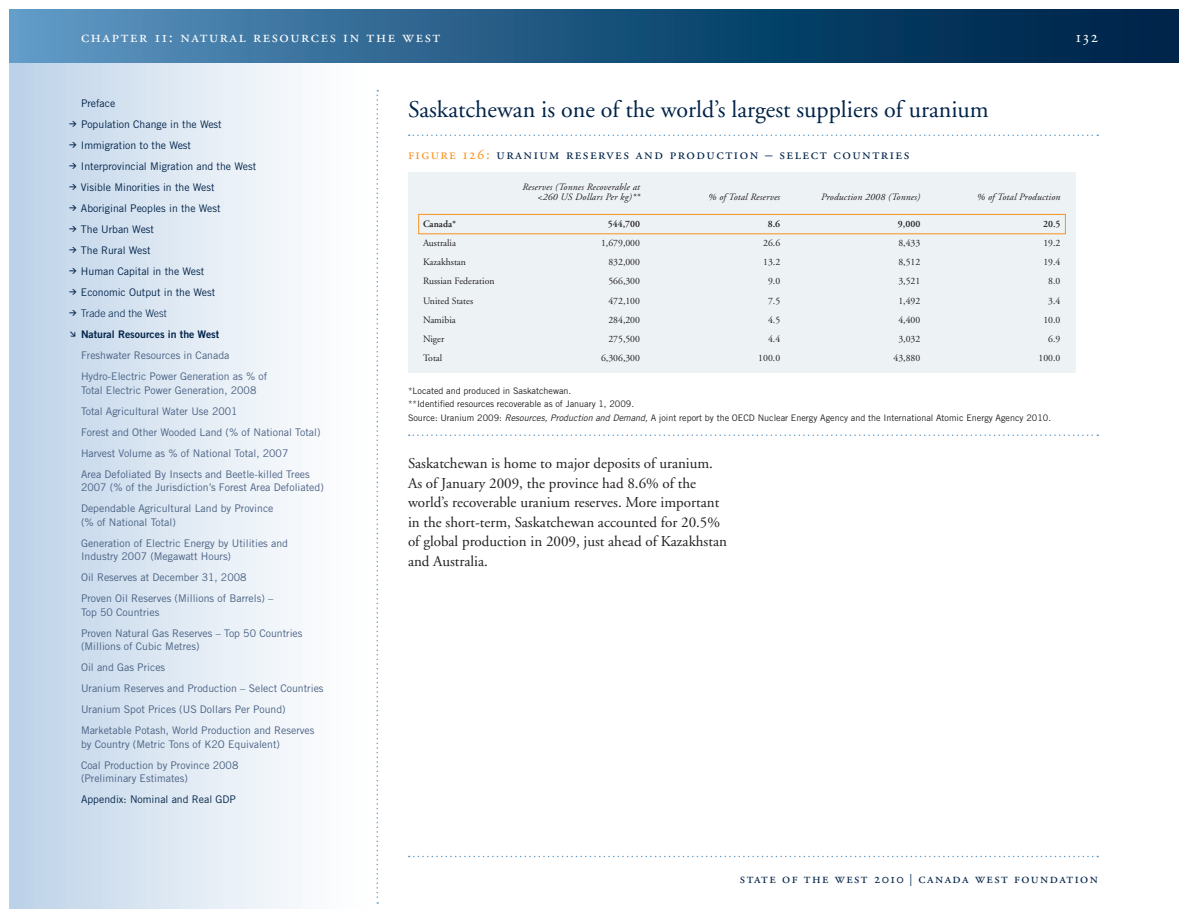
<style>
.page{position:relative;width:1188px;height:918px;background:#fff}
.page>*{position:absolute;margin:0;border:0;box-sizing:border-box;transform-origin:0 0}
._2_header_2_16pt_rul{font:24px "Adobe Garamond";color:#002349}
.t1{font:16.5px "Adobe Garamond Regular SC";letter-spacing:.1em;color:#fff}
._0_body_copy{font:15px/19.5px "Adobe Garamond";color:#231f20}
._3_figure_header_cap{font:15px "Adobe Garamond Regular SC";letter-spacing:.1em;color:#002349}
.t2{font:14.25px "Adobe Garamond Regular SC";letter-spacing:.1em;color:#002349}
.t3{font:10.5px/21px "Trade Gothic";color:#486082}
.t4{font:10.5px/21px "Trade Gothic";color:#002349}
.t5{font:10.5px "Trade Gothic Bold Two";color:#002349}
.Chart_Tables{font:9.75px "Adobe Garamond";color:#231f20}
.Chart_Tables-2{font:italic 9.75px/10.5px "Adobe Garamond";letter-spacing:.02em;color:#231f20;text-align:right}
.Chart_Provinces_2{font:9.75px "Adobe Garamond";color:#231f20}
.Chart_Tables-3{font:600 9.75px "Adobe Garamond";color:#231f20}
.Chart_Provinces_2-2{font:600 9.75px "Adobe Garamond";color:#231f20}
._5_source_note_rule{font:9px/13.5px "Trade Gothic";color:#231f20}
.t6{font:700 7.5px "DIN";color:#002349}
.s1{font-weight:300}
.s2{color:#f79321}
.s3{font-style:italic}
.s4{font-size:12px}
</style>
<div class="page">
<svg style="left:409px;top:856px;width:689px;height:1px"></svg>
<div style="left:9px;top:63px;width:369px;height:846px;background:linear-gradient(to right,#bed3e8,#fff)"></div>
<svg style="left:9px;top:9px;width:1170px;height:54px;background:#225780"></svg>
<svg style="left:376px;top:90px;width:2px;height:814px"></svg>
<svg style="left:409px;top:434px;width:689px;height:2px"></svg>
<svg style="left:409px;top:135px;width:689px;height:1px"></svg>
<div style="left:408px;top:172px;width:668px;height:202px;background:#edf3f5"></div>
<div style="left:418px;top:214px;width:648px;height:20px;border:1px solid #f79321"></div>
<h2 class="t1" style="left:81px;top:28px;width:361px">chapter 11: natural resources in the west</h2>
<h2 class="t1" style="left:1076px;top:28px;width:24px">132</h2>
<p class="t4" style="left:69px;top:93px;width:189px;text-indent:12px">Preface<br><sup>&gt;</sup> Population Change in the West<br><sup>&gt;</sup> Immigration to the West<br><sup>&gt;</sup> Interprovincial Migration and the West <sup>&gt;</sup> Visible Minorities in the West<br><sup>&gt;</sup> Aboriginal Peoples in the West<br><sup>&gt;</sup> The Urban West<br><sup>&gt;</sup> The Rural West<br><sup>&gt;</sup> Human Capital in the West<br><sup>&gt;</sup> Economic Output in the West<br><sup>&gt;</sup> <span class="s1">Trade and the West</span></p>
<p class="t5" style="left:81px;top:328px;width:140px">Natural Resources in the West</p>
<p class="t3" style="left:81px;top:345px;width:188px">Freshwater Resources in Canada<br>Hydro-Electric Power Generation as % of</p>
<p class="t3" style="left:81px;top:379px;width:241px">Total Electric Power Generation, 2008<br>Total Agricultural Water Use 2001<br>Forest and Other Wooded Land (% of National Total)<br>Harvest Volume as % of National Total, 2007<br>Area Defoliated By Insects and Beetle-killed Trees</p>
<p class="t3" style="left:81px;top:477px;width:244px">2007 (% of the Jurisdiction’s Forest Area Defoliated)<br>Dependable Agricultural Land by Province</p>
<p class="t3" style="left:81px;top:511px;width:209px">(% of National Total)<br>Generation of Electric Energy by Utilities and</p>
<p class="t3" style="left:81px;top:546px;width:194px">Industry 2007 (Megawatt Hours)<br>Oil Reserves at December 31, 2008<br>Proven Oil Reserves (Millions of Barrels) –</p>
<p class="t3" style="left:81px;top:601px;width:223px">Top 50 Countries<br>Proven Natural Gas Reserves – Top 50 Countries</p>
<p class="t3" style="left:81px;top:636px;width:244px">(Millions of Cubic Metres)<br>Oil and Gas Prices<br>Uranium Reserves and Production – Select Countries Uranium Spot Prices (US Dollars Per Pound)<br>Marketable Potash, World Production and Reserves</p>
<p class="t3" style="left:81px;top:733px;width:201px">by Country (Metric Tons of K2O Equivalent)<br>Coal Production by Province 2008</p>
<p class="t3" style="left:81px;top:768px;width:109px">(Preliminary Estimates)</p>
<p class="t4" style="left:81px;top:789px;width:156px">Appendix: Nominal and Real GDP</p>
<p class="t6" style="left:77px;top:130px;width:9px;rotate:-180deg">≤</p>
<p class="t6" style="left:77px;top:340px;width:9px;rotate:-180deg">≤</p>
<p class="_2_header_2_16pt_rul" style="left:408px;top:96px;width:582px">Saskatchewan is one of the world’s largest suppliers of uranium</p>
<p class="_3_figure_header_cap" style="left:408px;top:147px;width:503px"><span class="s2">figure 126:</span> uranium reserves and production – select countries</p>
<p class="Chart_Tables-2" style="left:523px;top:182px;width:119px">Reserves (Tonnes Recoverable at &lt;260 US Dollars Per kg)**</p>
<p class="Chart_Tables-2" style="left:708px;top:192px;width:74px">% of Total Reserves</p>
<p class="Chart_Tables-2" style="left:821px;top:192px;width:101px">Production 2008 (Tonnes)</p>
<p class="Chart_Tables-2" style="left:977px;top:192px;width:85px">% of Total Production</p>
<p class="Chart_Provinces_2-2" style="left:423px;top:219px;width:35px">Canada*</p>
<p class="Chart_Tables-3" style="left:608px;top:219px;width:34px">544,700</p>
<p class="Chart_Tables-3" style="left:768px;top:219px;width:14px">8.6</p>
<p class="Chart_Tables-3" style="left:898px;top:219px;width:24px">9,000</p>
<p class="Chart_Tables-3" style="left:1043px;top:219px;width:19px">20.5</p>
<p class="Chart_Provinces_2" style="left:423px;top:238px;width:35px">Australia</p>
<p class="Chart_Tables" style="left:601px;top:238px;width:40px">1,679,000</p>
<p class="Chart_Tables" style="left:763px;top:238px;width:19px">26.6</p>
<p class="Chart_Tables" style="left:898px;top:238px;width:23px">8,433</p>
<p class="Chart_Tables" style="left:1043px;top:238px;width:19px">19.2</p>
<p class="Chart_Provinces_2" style="left:423px;top:257px;width:45px">Kazakhstan</p>
<p class="Chart_Tables" style="left:608px;top:257px;width:33px">832,000</p>
<p class="Chart_Tables" style="left:763px;top:257px;width:19px">13.2</p>
<p class="Chart_Tables" style="left:898px;top:257px;width:23px">8,512</p>
<p class="Chart_Tables" style="left:1043px;top:257px;width:19px">19.4</p>
<p class="Chart_Provinces_2" style="left:423px;top:276px;width:73px">Russian Federation</p>
<p class="Chart_Tables" style="left:608px;top:276px;width:33px">566,300</p>
<p class="Chart_Tables" style="left:768px;top:276px;width:14px">9.0</p>
<p class="Chart_Tables" style="left:898px;top:276px;width:23px">3,521</p>
<p class="Chart_Tables" style="left:1048px;top:276px;width:14px">8.0</p>
<p class="Chart_Provinces_2" style="left:423px;top:295px;width:52px">United States</p>
<p class="Chart_Tables" style="left:608px;top:295px;width:33px">472,100</p>
<p class="Chart_Tables" style="left:768px;top:295px;width:14px">7.5</p>
<p class="Chart_Tables" style="left:898px;top:295px;width:23px">1,492</p>
<p class="Chart_Tables" style="left:1048px;top:295px;width:14px">3.4</p>
<p class="Chart_Provinces_2" style="left:423px;top:314px;width:34px">Namibia</p>
<p class="Chart_Tables" style="left:608px;top:314px;width:33px">284,200</p>
<p class="Chart_Tables" style="left:768px;top:314px;width:14px">4.5</p>
<p class="Chart_Tables" style="left:898px;top:314px;width:23px">4,400</p>
<p class="Chart_Tables" style="left:1043px;top:314px;width:19px">10.0</p>
<p class="Chart_Provinces_2" style="left:423px;top:334px;width:23px">Niger</p>
<p class="Chart_Tables" style="left:608px;top:334px;width:33px">275,500</p>
<p class="Chart_Tables" style="left:768px;top:334px;width:14px">4.4</p>
<p class="Chart_Tables" style="left:898px;top:334px;width:23px">3,032</p>
<p class="Chart_Tables" style="left:1048px;top:334px;width:14px">6.9</p>
<p class="Chart_Provinces_2" style="left:423px;top:353px;width:21px">Total</p>
<p class="Chart_Tables" style="left:601px;top:353px;width:40px">6,306,300</p>
<p class="Chart_Tables" style="left:758px;top:353px;width:23px">100.0</p>
<p class="Chart_Tables" style="left:894px;top:353px;width:28px">43,880</p>
<p class="Chart_Tables" style="left:1039px;top:353px;width:23px">100.0</p>
<p class="_5_source_note_rule" style="left:408px;top:384px;width:645px">*Located and produced in Saskatchewan.<br>**Identified resources recoverable as of January 1, 2009.<br>Source: Uranium 2009: <span class="s3">Resources, Production and Demand,</span> A joint report by the OECD Nuclear Energy Agency and the International Atomic Energy Agency 2010.</p>
<p class="_0_body_copy" style="left:408px;top:454px;width:321px">Saskatchewan is home to major deposits of uranium.<br>As of January 2009, the province had 8.6% of the world’s recoverable uranium reserves. More important in the short-term, Saskatchewan accounted for 20.5% of global production in 2009, just ahead of Kazakhstan and Australia.</p>
<h3 class="t2" style="left:740px;top:871px;width:360px">state of the west 2010 <span class="s4">|</span> canada west foundation</h3>
</div>
